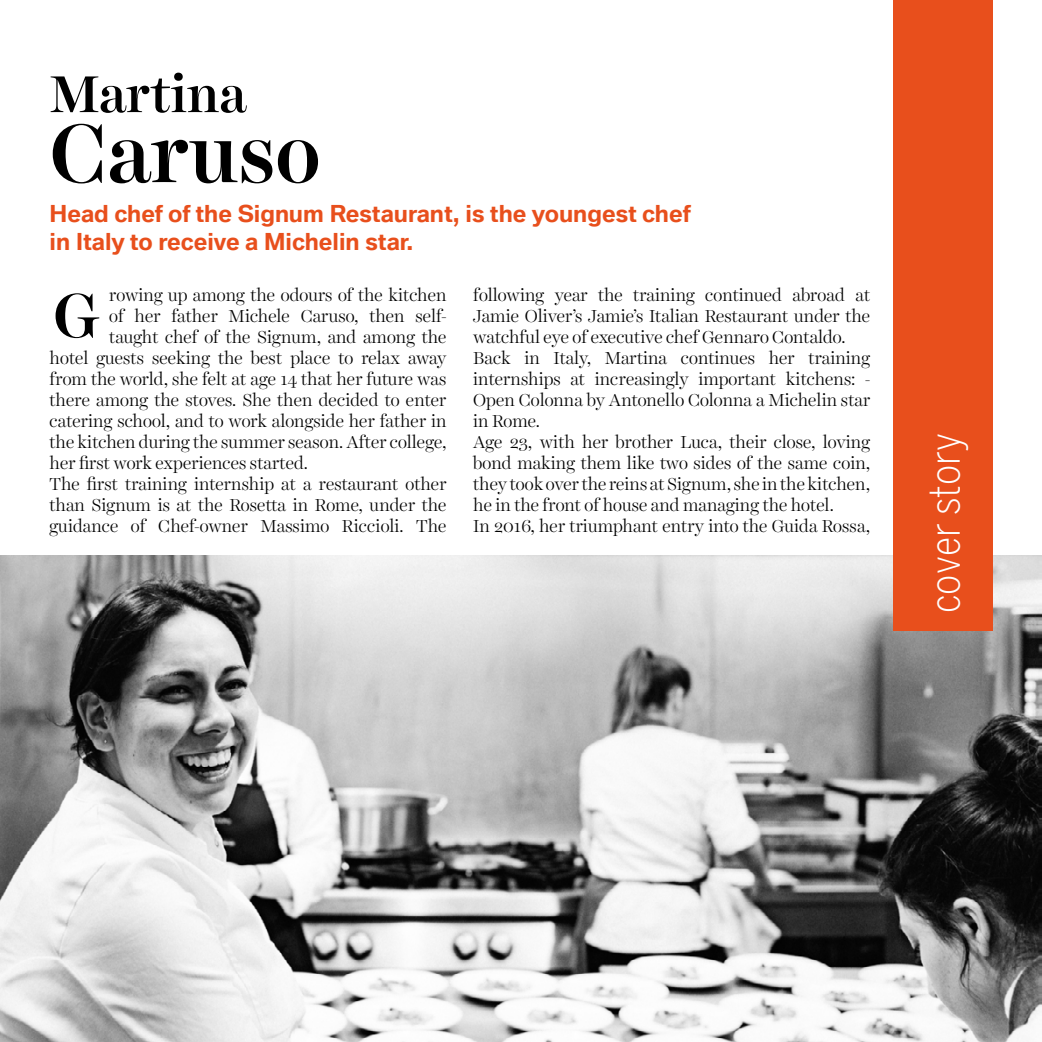
<style>
.page{position:relative;width:1042px;height:1042px;background:#fff}
.page>*{position:absolute;margin:0;border:0;box-sizing:border-box;transform-origin:0 0}
.t1{font:500 84px "Harriet Display";color:#000}
.t2{font:500 63px "Harriet Display";color:#000}
.t3{font:500 52.5px "Harriet Display";letter-spacing:-.005em;color:#000}
.t4{font:300 condensed 42px "Benton Sans";color:#fff}
.t5{font:700 22.75px/27.3px "BMW Type Global Pro";color:#e84f1c}
.t6{font:300 17.5px/21px "Harriet Display";letter-spacing:-.005em;color:#000}
</style>
<div class="page">
<img style="left:0;top:556px;width:1042px;height:486px">
<div style="left:893px;top:0;width:99px;height:630px;background:#e84f1c"></div>
<h3 class="t3" style="left:50px;top:57px;width:199px">Martina</h3>
<h1 class="t1" style="left:50px;top:94px;width:272px">Caruso</h1>
<h3 class="t5" style="left:50px;top:201px;width:642px">Head chef of the Signum Restaurant, is the youngest chef in Italy to receive a Michelin star.</h3>
<p class="t6" style="left:109px;top:284px;width:339px">rowing up among the odours of the kitchen</p>
<p class="t6" style="left:109px;top:305px;width:339px">of her father Michele Caruso, then self-</p>
<p class="t6" style="left:109px;top:326px;width:339px">taught chef of the Signum, and among the</p>
<p class="t6" style="left:50px;top:347px;width:398px">hotel guests seeking the best place to relax away</p>
<p class="t6" style="left:50px;top:368px;width:398px">from the world, she felt at age 14 that her future was</p>
<p class="t6" style="left:50px;top:389px;width:398px">there among the stoves. She then decided to enter</p>
<p class="t6" style="left:50px;top:410px;width:398px">catering school, and to work alongside her father in</p>
<p class="t6" style="left:50px;top:431px;width:398px">the kitchen during the summer season. After college,</p>
<p class="t6" style="left:50px;top:452px;width:260px">her first work experiences started.</p>
<p class="t6" style="left:50px;top:473px;width:398px">The first training internship at a restaurant other</p>
<p class="t6" style="left:50px;top:494px;width:398px">than Signum is at the Rosetta in Rome, under the</p>
<p class="t6" style="left:50px;top:515px;width:398px">guidance of Chef-owner Massimo Riccioli. The</p>
<p class="t6" style="left:473px;top:284px;width:398px">following year the training continued abroad at Jamie Oliver’s Jamie’s Italian Restaurant under the watchful eye of executive chef Gennaro Contaldo.<br>Back in Italy, Martina continues her training internships at increasingly important kitchens: - Open Colonna by Antonello Colonna a Michelin star in Rome.<br>Age 23, with her brother Luca, their close, loving bond making them like two sides of the same coin, they took over the reins at Signum, she in the kitchen, he in the front of house and managing the hotel.<br>In 2016, her triumphant entry into the Guida Rossa,</p>
<h2 class="t2" style="left:53px;top:271px;width:48px">G</h2>
<h3 class="t4" style="left:920px;top:613px;width:182px;rotate:-90deg">cover story</h3>
</div>
